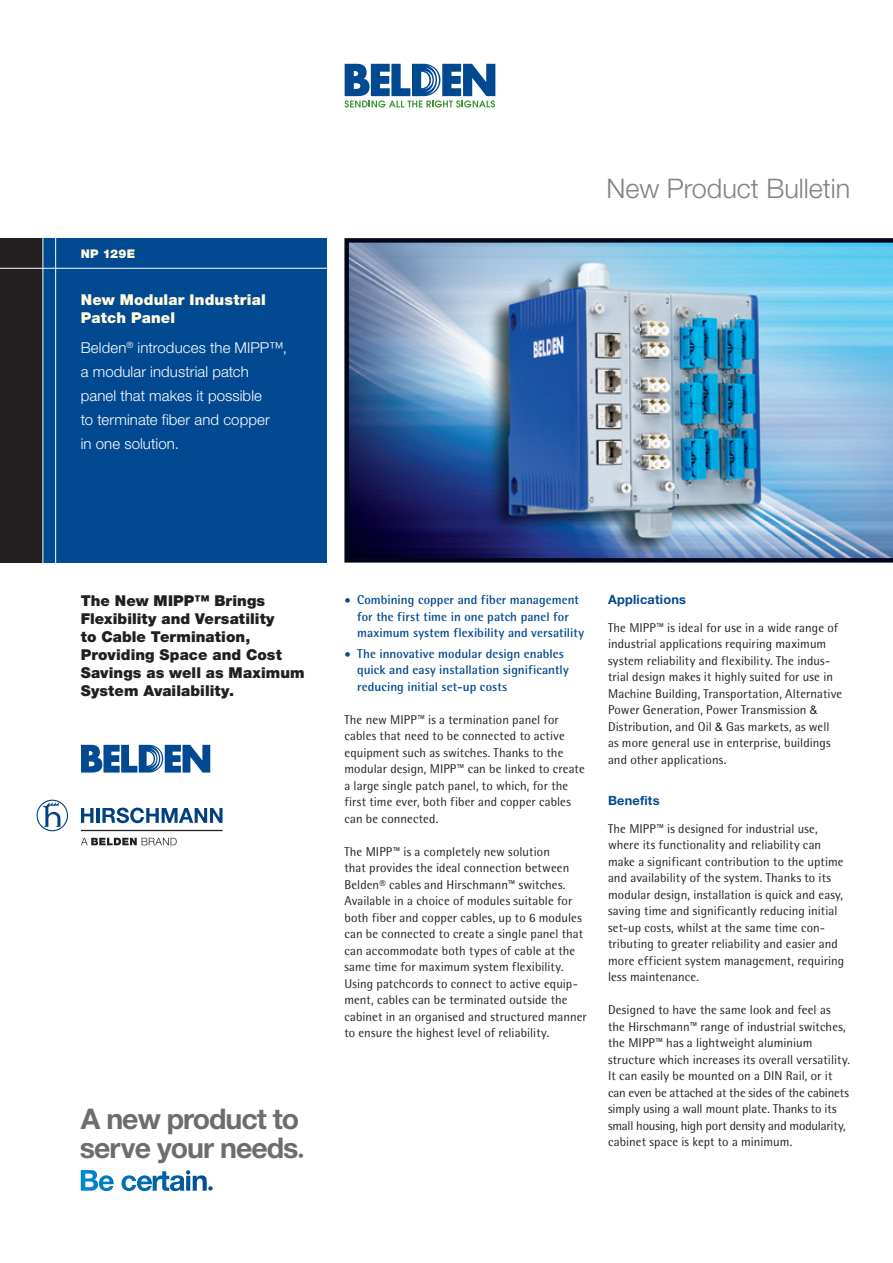
<style>
.page{position:relative;width:893px;height:1263px;background:#fff}
.page>*{position:absolute;margin:0;border:0;box-sizing:border-box;transform-origin:0 0}
.t1{font:700 28.5px/29.2px "Helvetica Neue LT";letter-spacing:-.035em;color:#6c6d70}
.t2{font:300 27px "Helvetica Neue";color:#808285}
.t3{font:900 15px/18px "Helvetica Neue";letter-spacing:.005em;color:#231f20}
.t4{font:300 15px/24px "Helvetica Neue";letter-spacing:.005em;color:#fff}
.t5{font:900 15px/18px "Helvetica Neue";letter-spacing:.01em;color:#fffce0}
.t6{font:12.75px/16.5px "Rotis Semi Sans";letter-spacing:.005em;color:#231f20}
.t7{font:700 12.75px/16.5px "Rotis Semi Sans";letter-spacing:.005em;color:#014990}
.t8{font:700 12.75px "Helvetica Neue";letter-spacing:.015em;color:#014990}
.t9{font:900 12px "Helvetica Neue";letter-spacing:.025em;color:#fffce0}
.s1{font-weight:400}
.s2{font-family:"Helvetica Neue";font-size:12px}
</style>
<div class="page">
<div style="left:43px;top:238px;width:284px;height:325px;background:#014990"></div>
<div style="left:0;top:238px;width:43px;height:325px;background:#231f20"></div>
<hr style="left:43px;top:234px;width:1px;height:340px;background:#fff">
<hr style="left:55px;top:234px;width:1px;height:340px;background:#fff">
<hr style="left:0;top:268px;width:327px;height:1px;background:#fff">
<svg style="left:344px;top:64px;width:151px;height:44px"></svg>
<img style="left:344px;top:238px;width:549px;height:325px">
<svg style="left:81px;top:838px;width:96px;height:7px"></svg>
<svg style="left:81px;top:808px;width:12px;height:15px"></svg>
<hr style="left:96px;top:808px;width:4px;height:15px;background:#014081">
<svg style="left:37px;top:800px;width:31px;height:31px"></svg>
<svg style="left:102px;top:808px;width:120px;height:15px"></svg>
<hr style="left:81px;top:830px;width:141px;height:1px;background:#231f20">
<svg style="left:81px;top:745px;width:129px;height:27px"></svg>
<svg style="left:81px;top:1170px;width:132px;height:21px"></svg>
<p class="t9" style="left:81px;top:246px;width:56px">NP 129E</p>
<p class="t5" style="left:81px;top:290px;width:186px">New Modular Industrial<br>Patch Panel</p>
<p class="t4" style="left:81px;top:336px;width:208px">Belden<sup>®</sup> introduces the MIPP™, a modular industrial patch panel that makes it possible<br>to terminate fiber and copper<br>in one solution.</p>
<h2 class="t2" style="left:606px;top:172px;width:246px">New Product Bulletin</h2>
<p class="t3" style="left:81px;top:592px;width:225px">The New MIPP™ Brings<br>Flexibility and Versatility<br>to Cable Termination,<br>Providing Space and Cost<br>Savings as well as Maximum<br>System Availability.</p>
<p class="t7" style="left:357px;top:591px;width:229px;text-indent:-13px"><span class="s1">•</span> Combining copper and fiber management for the first time in one patch panel for maximum system flexibility and versatility</p>
<p class="t7" style="left:357px;top:645px;width:213px;text-indent:-13px"><span class="s1">•</span> The innovative modular design enables quick and easy installation significantly reducing initial set-up costs</p>
<p class="t6" style="left:344px;top:711px;width:242px">The new MIPP™ is a termination panel for cables that need to be connected to active equipment such as switches. Thanks to the modular design, MIPP™ can be linked to create a large single patch panel, to which, for the first time ever, both fiber and copper cables can be connected.</p>
<p class="t6" style="left:344px;top:843px;width:244px">The MIPP™ is a completely new solution<br>that provides the ideal connection between Belden® cables and Hirschmann™ switches.<br>Available in a choice of modules suitable for both fiber and copper cables, up to 6 modules can be connected to create a single panel that can accommodate both types of cable at the same time for maximum system flexibility.<br>Using patchcords to connect to active equip&shy;ment, cables can be terminated outside the cabinet in an organised and structured manner to ensure the highest level of reliability.</p>
<h1 class="t1" style="left:80px;top:1103px;width:226px">A new product to serve your needs<sub>·</sub></h1>
<p class="t8" style="left:608px;top:592px;width:79px">Applications</p>
<p class="t6" style="left:608px;top:619px;width:236px">The MIPP™ is ideal for use in a wide range of industrial applications requiring maximum system reliability and flexibility. The indus&shy;trial design makes it highly suited for use in Machine Building, Transportation, Alternative Power Generation, Power Transmission <span class="s2">&amp; </span>Distribution, and Oil <span class="s2">&amp;</span> Gas markets, as well as more general use in enterprise, buildings and other applications.</p>
<p class="t8" style="left:608px;top:793px;width:53px">Benefits</p>
<p class="t6" style="left:608px;top:820px;width:238px">The MIPP™ is designed for industrial use, where its functionality and reliability can make a significant contribution to the uptime and availability of the system. Thanks to its modular design, installation is quick and easy, saving time and significantly reducing initial set-up costs, whilst at the same time con&shy;tributing to greater reliability and easier and more efficient system management, requiring less maintenance.</p>
<p class="t6" style="left:608px;top:1001px;width:244px">Designed to have the same look and feel as the Hirschmann™ range of industrial switches, the MIPP™ has a lightweight aluminium structure which increases its overall versatility.<br>It can easily be mounted on a DIN Rail, or it can even be attached at the sides of the cabinets simply using a wall mount plate. Thanks to its small housing, high port density and modularity, cabinet space is kept to a minimum.</p>
</div>
